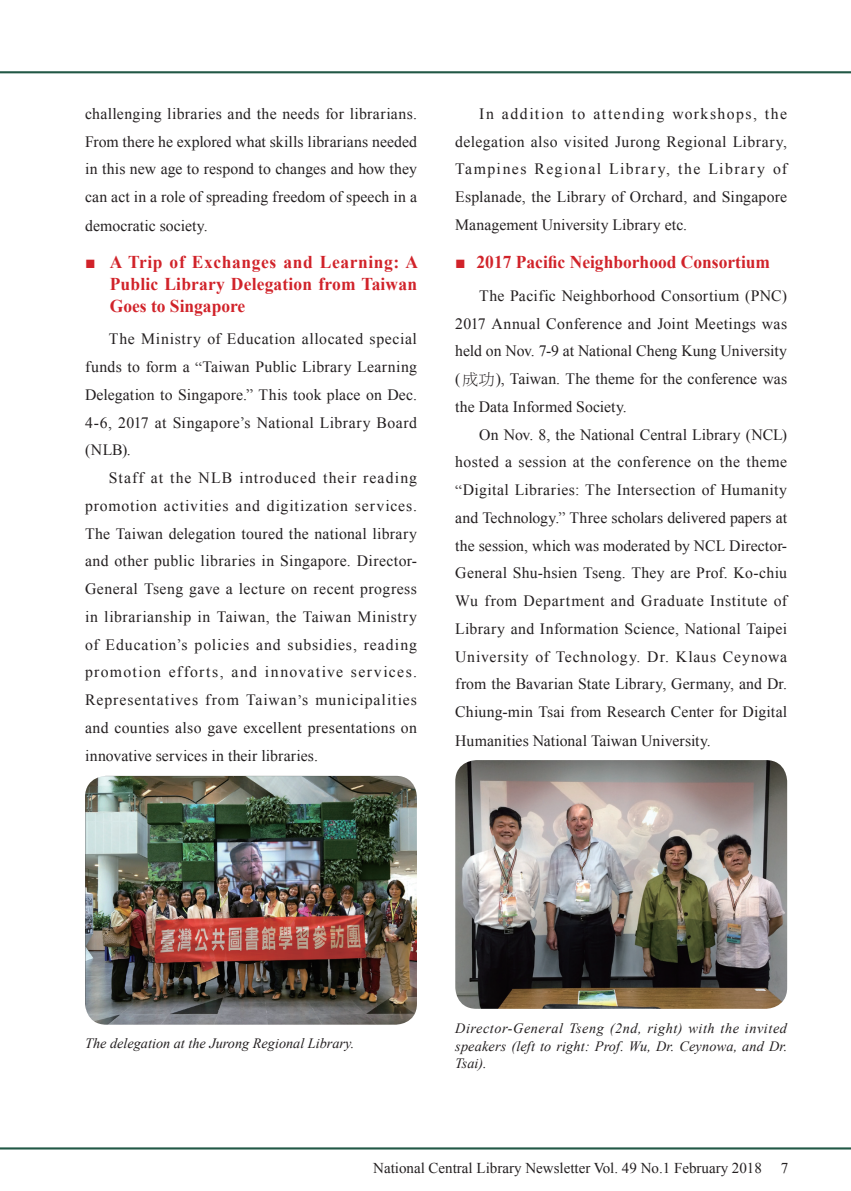
<style>
.page{position:relative;width:851px;height:1191px;background:#fff}
.page>*{position:absolute;margin:0;border:0;box-sizing:border-box;transform-origin:0 0}
.t1{font:700 18px/21.8px "Times New Roman";color:#d1232a;text-align:justify}
.t2{font:15.75px/27.8px "Times New Roman";letter-spacing:.01em;color:#231f20;text-align:justify}
.t3{font:15px "Times New Roman";color:#231f20}
.t4{font:italic 14.25px/17.1px "Times New Roman";color:#231f20;text-align:justify}
.s1{font-family:"P Ming Li U"}
</style>
<div class="page">
<hr style="left:0;top:71px;width:850px;height:2px;background:#225846">
<hr style="left:0;top:1147px;width:850px;height:2px;background:#225846">
<img style="left:85px;top:776px;width:332px;height:248px">
<img style="left:455px;top:760px;width:332px;height:248px">
<p class="t2" style="left:85px;top:99px;width:333px">challenging libraries and the needs for librarians.<br>From there he explored what skills librarians needed in this new age to respond to changes and how they can act in a role of spreading freedom of speech in a democratic society.</p>
<p class="t1" style="left:110px;top:251px;width:310px;text-indent:-25px">■ A Trip of Exchanges and Learning: A Public Library Delegation from Taiwan Goes to Singapore</p>
<p class="t2" style="left:85px;top:325px;width:333px;text-indent:24px">The Ministry of Education allocated special funds to form a “Taiwan Public Library Learning Delegation to Singapore.” This took place on Dec.<br>4-6, 2017 at Singapore’s National Library Board (NLB).</p>
<p class="t2" style="left:85px;top:464px;width:333px;text-indent:24px">Staff at the NLB introduced their reading promotion activities and digitization services.<br>The Taiwan delegation toured the national library and other public libraries in Singapore. Director-General Tseng gave a lecture on recent progress in librarianship in Taiwan, the Taiwan Ministry of Education’s policies and subsidies, reading promotion efforts, and innovative services.<br>Representatives from Taiwan’s municipalities and counties also gave excellent presentations on innovative services in their libraries.</p>
<p class="t2" style="left:455px;top:100px;width:333px;text-indent:24px">In addition to attending workshops, the delegation also visited Jurong Regional Library, Tampines Regional Library, the Library of Esplanade, the Library of Orchard, and Singapore Management University Library etc.</p>
<p class="t1" style="left:455px;top:251px;width:316px">■ 2017 Pacific Neighborhood Consortium</p>
<p class="t2" style="left:455px;top:281px;width:333px;text-indent:24px">The Pacific Neighborhood Consortium (PNC)<br>2017 Annual Conference and Joint Meetings was held on Nov. 7-9 at National Cheng Kung University (<span class="s1">成功</span>), Taiwan. The theme for the conference was the Data Informed Society.</p>
<p class="t2" style="left:455px;top:420px;width:333px;text-indent:24px">On Nov. 8, the National Central Library (NCL) hosted a session at the conference on the theme “Digital Libraries: The Intersection of Humanity and Technology.” Three scholars delivered papers at the session, which was moderated by NCL Director-General Shu-hsien Tseng. They are Prof. Ko-chiu Wu from Department and Graduate Institute of Library and Information Science, National Taipei University of Technology. Dr. Klaus Ceynowa from the Bavarian State Library, Germany, and Dr.<br>Chiung-min Tsai from Research Center for Digital Humanities National Taiwan University.</p>
<p class="t4" style="left:85px;top:1034px;width:271px">The delegation at the Jurong Regional Library.</p>
<p class="t4" style="left:455px;top:1019px;width:333px">Director-General Tseng (2nd, right) with the invited speakers (left to right: Prof. Wu, Dr. Ceynowa, and Dr.<br>Tsai).</p>
<p class="t3" style="left:373px;top:1157px;width:416px">National Central Library Newsletter Vol. 49 No.1 February 2018 7</p>
</div>
